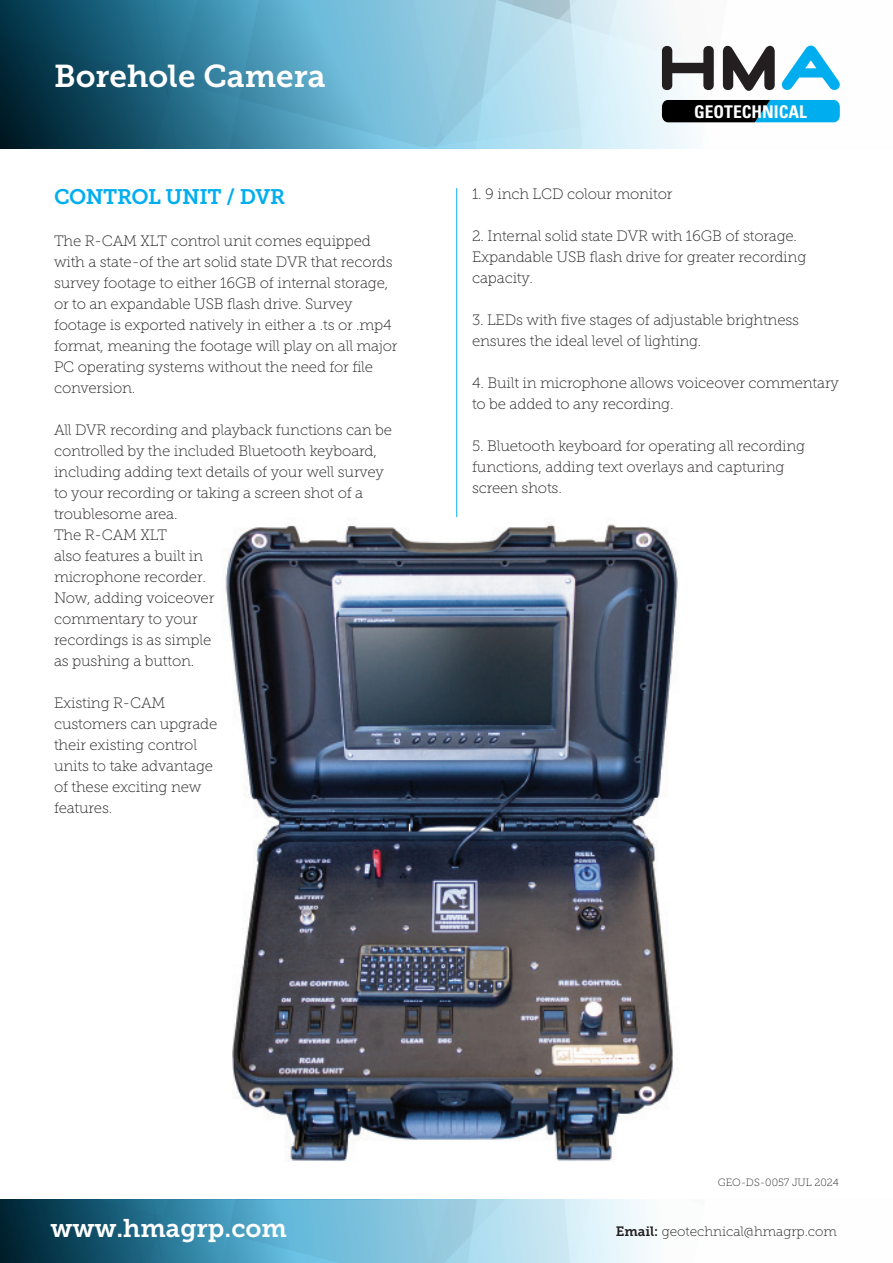
<style>
.page{position:relative;width:893px;height:1263px;background:#fff}
.page>*{position:absolute;margin:0;border:0;box-sizing:border-box;transform-origin:0 0}
.t1{font:31.5px "Museo Slab 700";color:#fff}
.t2{font:25.5px "Museo Slab 700";color:#fff}
.t3{font:21px "Museo Slab 700";letter-spacing:-.02em;color:#00aeef}
.t4{font:700 condensed 17.55px "Univers";color:#fff}
.t5{font:15px/21px "Museo Slab 100";letter-spacing:-.01em;color:#231f20}
.t6{font:13.5px "Museo Slab 100";color:#231f20}
.t7{font:10.5px "Museo Slab 100";color:#231f20}
.s1{font-family:"Museo Slab 700"}
</style>
<div class="page">
<img style="left:225px;top:524px;width:453px;height:638px">
<svg style="left:0;top:0;width:840px;height:149px;background:#79a9bc"></svg>
<svg style="left:380px;top:1199px;width:270px;height:64px;background:#badfed"></svg>
<svg style="left:0;top:1199px;width:380px;height:64px;background:#387f9b"></svg>
<hr style="left:456px;top:188px;width:1px;height:329px;background:#00aeef">
<h1 class="t1" style="left:54px;top:59px;width:273px">Borehole Camera</h1>
<h3 class="t3" style="left:54px;top:185px;width:233px">CONTROL UNIT / DVR</h3>
<p class="t5" style="left:54px;top:230px;width:345px">The R-CAM XLT control unit comes equipped with a state-of the art solid state DVR that records survey footage to either 16GB of internal storage, or to an expandable USB flash drive. Survey footage is exported natively in either a .ts or .mp4 format, meaning the footage will play on all major PC operating systems without the need for file conversion.</p>
<p class="t5" style="left:54px;top:419px;width:340px">All DVR recording and playback functions can be controlled by the included Bluetooth keyboard, including adding text details of your well survey to your recording or taking a screen shot of a troublesome area.<br>The R-CAM XLT<br>also features a built in<br>microphone recorder.<br>Now, adding voiceover<br>commentary to your<br>recordings is as simple<br>as pushing a button.</p>
<p class="t5" style="left:54px;top:692px;width:165px">Existing R-CAM customers can upgrade their existing control units to take advantage of these exciting new features.</p>
<p class="t4" style="left:694px;top:101px;width:114px">GEOTECHNICAL</p>
<p class="t5" style="left:472px;top:184px;width:202px">1. 9 inch LCD colour monitor</p>
<p class="t5" style="left:472px;top:226px;width:336px">2. Internal solid state DVR with 16GB of storage.<br>Expandable USB flash drive for greater recording capacity.</p>
<p class="t5" style="left:472px;top:310px;width:329px">3. LEDs with five stages of adjustable brightness ensures the ideal level of lighting.</p>
<p class="t5" style="left:472px;top:373px;width:368px">4. Built in microphone allows voiceover commentary to be added to any recording.</p>
<p class="t5" style="left:472px;top:436px;width:335px">5. Bluetooth keyboard for operating all recording functions, adding text overlays and capturing screen shots.</p>
<p class="t7" style="left:718px;top:1176px;width:123px">GEO-DS-0057 JUL 2024</p>
<h2 class="t2" style="left:50px;top:1214px;width:238px">www.hmagrp.com</h2>
<p class="t6" style="left:616px;top:1224px;width:223px"><span class="s1">Email:</span> geotechnical@hmagrp.com</p>
</div>
